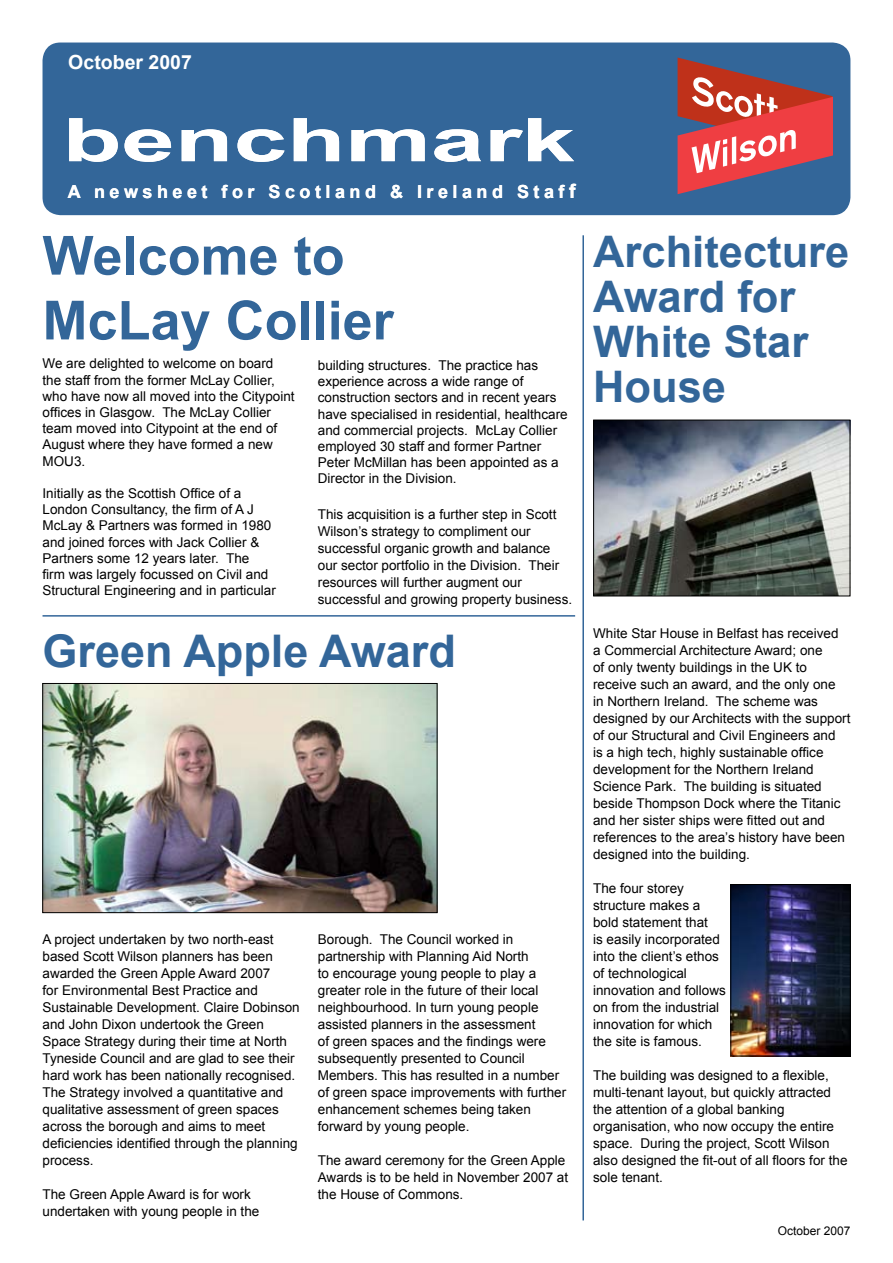
<style>
.page{position:relative;width:893px;height:1263px;background:#fff}
.page>*{position:absolute;margin:0;border:0;box-sizing:border-box;transform-origin:0 0}
.t1{font:700 60px "Arial";color:#fff;scale:1.6 1}
.t2{font:700 54px/64.8px "Arial";color:#369}
.t3{font:700 45px "Arial";color:#369}
.t4{font:700 43.5px/45px "Arial";color:#369}
.t5{font:700 19.5px "Arial";color:#fff}
.t6{font:700 18px "Arial";letter-spacing:.25em;color:#fff}
.t7{font:13.5px/17px "Arial";color:#000}
.t8{font:12px "Arial";color:#000}
.s1{color:#369}
.s2{font-size:19.5px}
</style>
<div class="page">
<div style="left:43px;top:43px;width:807px;height:172px;background:#369;border-radius:18px"></div>
<img style="left:45px;top:685px;width:390px;height:226px">
<div style="left:43px;top:683px;width:394px;height:230px;border:1px solid #000"></div>
<hr style="left:43px;top:615px;width:532px;height:2px;background:#369">
<img style="left:595px;top:422px;width:253px;height:172px">
<div style="left:593px;top:420px;width:257px;height:176px;border:1px solid #000"></div>
<hr style="left:582px;top:235px;width:2px;height:985px;background:#369">
<img style="left:733px;top:886px;width:115px;height:168px">
<div style="left:731px;top:884px;width:119px;height:172px;border:1px solid #000"></div>
<svg style="left:678px;top:58px;width:154px;height:136px"></svg>
<h3 class="t5" style="left:68px;top:50px;width:136px">October 2007<span class="s1">6</span></h3>
<h1 class="t1" style="left:63px;top:101px;width:322px">benchmark</h1>
<h3 class="t6" style="left:68px;top:180px;width:509px">A newsheet for Scotland &amp; Ireland Staf<span class="s2">f</span></h3>
<h2 class="t2" style="left:43px;top:225px;width:353px">Welcome to<br>McLay Collier</h2>
<h3 class="t4" style="left:593px;top:231px;width:258px">Architecture<br>Award for<br>White Star<br>House</h3>
<p class="t7" style="left:43px;top:356px;width:254px;line-height:16.2px">We are delighted to welcome on board the staff from the former McLay Collier, who have now all moved into the Citypoint offices in Glasgow. The McLay Collier team moved into Citypoint at the end of August where they have formed a new MOU3.</p>
<p class="t7" style="left:43px;top:485px;width:235px;line-height:16.2px">Initially as the Scottish Office of a London Consultancy, the firm of A J McLay &amp; Partners was formed in 1980 and joined forces with Jack Collier &amp; Partners some 12 years later. The<br>firm was largely focussed on Civil and Structural Engineering and in particular</p>
<p class="t7" style="left:318px;top:357px;width:251px;line-height:16.2px">building structures. The practice has experience across a wide range of construction sectors and in recent years have specialised in residential, healthcare and commercial projects. McLay Collier employed 30 staff and former Partner Peter McMillan has been appointed as a Director in the Division.</p>
<p class="t7" style="left:318px;top:506px;width:256px">This acquisition is a further step in Scott Wilson’s strategy to compliment our successful organic growth and balance our sector portfolio in the Division. Their resources will further augment our successful and growing property business.</p>
<h3 class="t3" style="left:43px;top:621px;width:415px">Green Apple Award</h3>
<p class="t7" style="left:43px;top:931px;width:259px">A project undertaken by two north-east based Scott Wilson planners has been awarded the Green Apple Award 2007<br>for Environmental Best Practice and Sustainable Development. Claire Dobinson and John Dixon undertook the Green Space Strategy during their time at North Tyneside Council and are glad to see their hard work has been nationally recognised.<br>The Strategy involved a quantitative and qualitative assessment of green spaces across the borough and aims to meet deficiencies identified through the planning process.</p>
<p class="t7" style="left:43px;top:1186px;width:218px">The Green Apple Award is for work undertaken with young people in the</p>
<p class="t7" style="left:318px;top:931px;width:250px">Borough. The Council worked in partnership with Planning Aid North<br>to encourage young people to play a greater role in the future of their local neighbourhood. In turn young people assisted planners in the assessment<br>of green spaces and the findings were subsequently presented to Council Members. This has resulted in a number of green space improvements with further enhancement schemes being taken forward by young people.</p>
<p class="t7" style="left:318px;top:1152px;width:252px">The award ceremony for the Green Apple<br>Awards is to be held in November 2007 at the House of Commons.</p>
<p class="t7" style="left:593px;top:625px;width:259px">White Star House in Belfast has received<br>a Commercial Architecture Award; one<br>of only twenty buildings in the UK to receive such an award, and the only one<br>in Northern Ireland. The scheme was designed by our Architects with the support of our Structural and Civil Engineers and<br>is a high tech, highly sustainable office development for the Northern Ireland Science Park. The building is situated beside Thompson Dock where the Titanic and her sister ships were fitted out and references to the area’s history have been designed into the building.</p>
<p class="t7" style="left:593px;top:880px;width:134px">The four storey structure makes a bold statement that<br>is easily incorporated into the client’s ethos of technological innovation and follows on from the industrial innovation for which the site is famous.</p>
<p class="t7" style="left:593px;top:1067px;width:256px">The building was designed to a flexible, multi-tenant layout, but quickly attracted the attention of a global banking organisation, who now occupy the entire space. During the project, Scott Wilson also designed the fit-out of all floors for the sole tenant.</p>
<p class="t8" style="left:778px;top:1223px;width:74px">October 2007</p>
</div>
